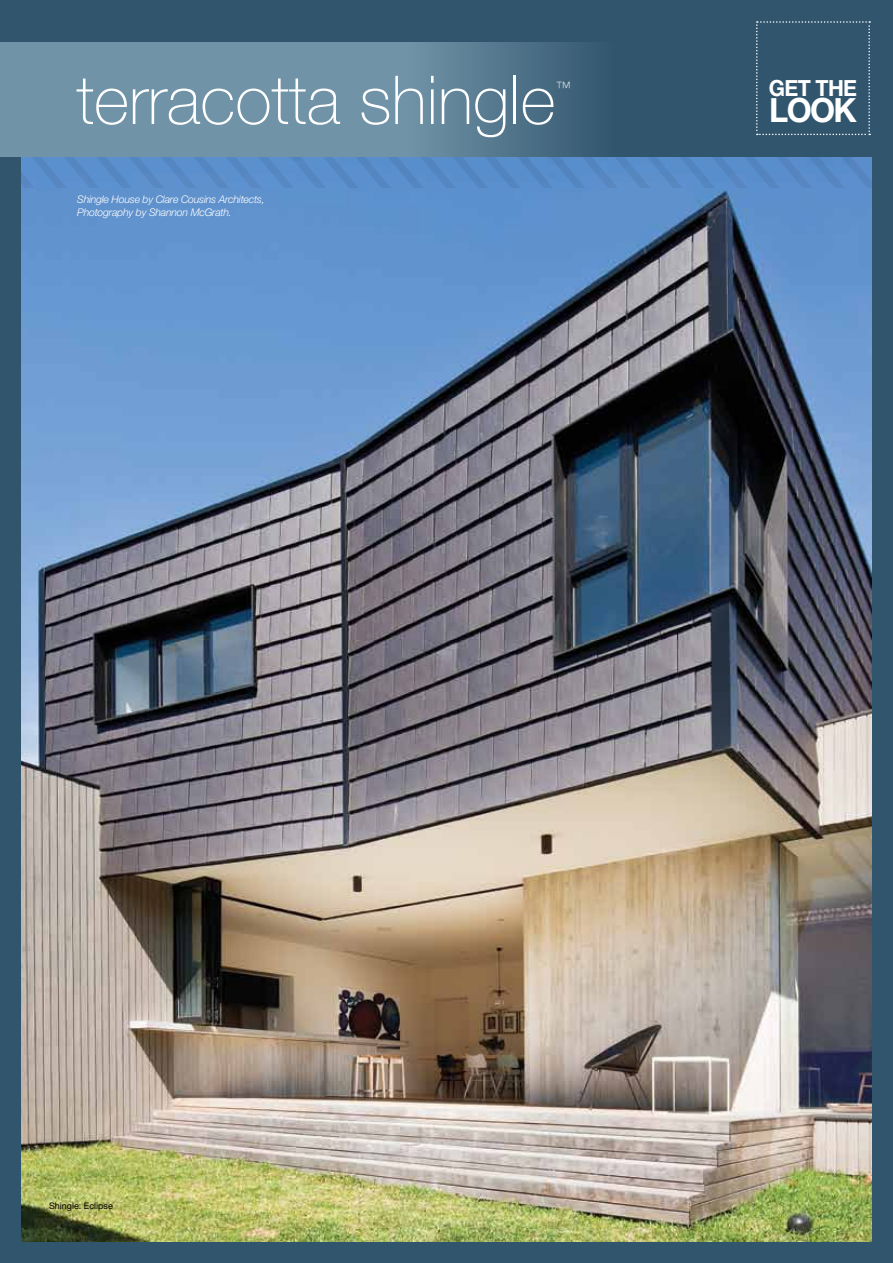
<style>
.page{position:relative;width:893px;height:1263px;background:#31556d}
.page>*{position:absolute;margin:0;border:0;box-sizing:border-box;transform-origin:0 0}
.t1{font:100 67.5px "Helvetica Neue LT Std";color:#fff}
.t2{font:700 33.45px "Helvetica Neue LT Std";color:#fff;scale:.96 1}
.t3{font:700 22.35px "Helvetica Neue LT Std";letter-spacing:-.03em;color:#fff;scale:.96 1}
.t4{font:100 15.75px "Helvetica Neue LT Std";color:#fff}
.t5{font:italic 300 10.5px/13.5px "Helvetica Neue LT Std";letter-spacing:-.02em;color:#fff}
.t6{font:9px "Helvetica Neue LT Std";color:#000}
</style>
<div class="page">
<svg style="left:0;top:43px;width:582px;height:114px;fill:#7093a7"></svg>
<svg style="left:756px;top:21px;width:114px;height:114px"></svg>
<img style="left:21px;top:187px;width:851px;height:1055px">
<svg style="left:21px;top:157px;width:851px;height:30px"></svg>
<h1 class="t1" style="left:77px;top:61px;width:481px">terracotta shingle</h1>
<h3 class="t4" style="left:556px;top:78px;width:17px">™</h3>
<h3 class="t3" style="left:769px;top:75px;width:93px">GET THE</h3>
<h2 class="t2" style="left:769px;top:90px;width:93px">LOOK</h2>
<p class="t5" style="left:77px;top:192px;width:189px">Shingle House by Clare Cousins Architects,<br>Photography by Shannon McGrath.</p>
<p class="t6" style="left:49px;top:1200px;width:65px">Shingle: Eclipse</p>
</div>
